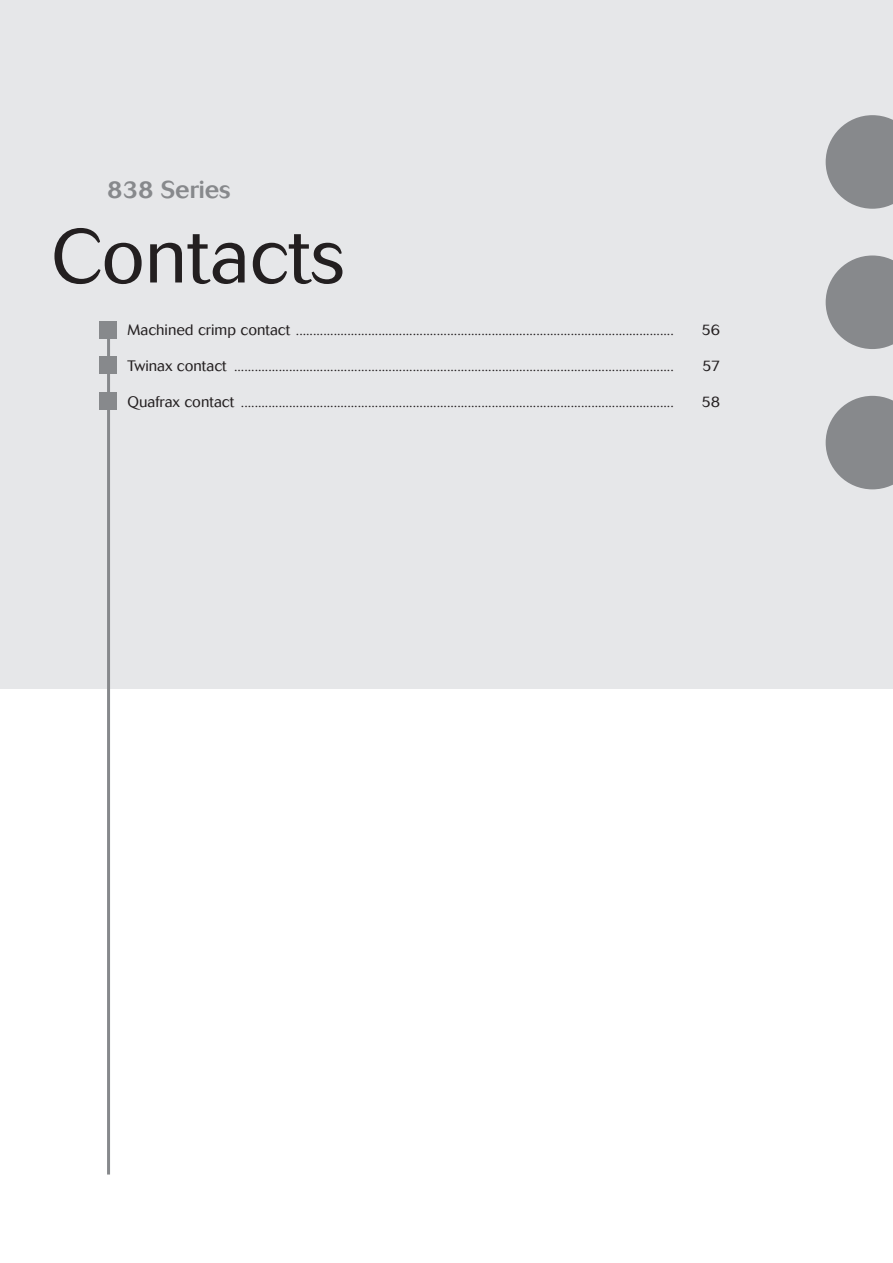
<style>
.page{position:relative;width:893px;height:1263px;background:#fff}
.page>*{position:absolute;margin:0;border:0;box-sizing:border-box;transform-origin:0 0}
.t1{font:300 75px "Cosmos";color:#231f20}
.t2{font:500 24px "Cosmos";color:#87898c}
.t3{font:300 15px "Cosmos";color:#231f20}
</style>
<div class="page">
<div style="left:0;top:0;width:893px;height:689px;background:#e6e7e9"></div>
<svg style="left:826px;top:115px;width:67px;height:94px"></svg>
<svg style="left:826px;top:255px;width:67px;height:94px"></svg>
<svg style="left:826px;top:396px;width:67px;height:93px;background:#95979a"></svg>
<hr style="left:107px;top:325px;width:3px;height:849px;background:#87898c">
<div style="left:100px;top:321px;width:17px;height:17px;background:#87898c"></div>
<div style="left:100px;top:357px;width:17px;height:17px;background:#87898c"></div>
<div style="left:100px;top:393px;width:17px;height:17px;background:#87898c"></div>
<p class="t2" style="left:107px;top:176px;width:125px">838 Series</p>
<p class="t1" style="left:51px;top:214px;width:295px">Contacts</p>
<p class="t3" style="left:128px;top:321px;width:548px">Machined crimp contact ..............................................................................................................</p>
<p class="t3" style="left:701px;top:321px;width:20px">56</p>
<p class="t3" style="left:128px;top:357px;width:548px">Twinax contact ................................................................................................................................</p>
<p class="t3" style="left:702px;top:357px;width:19px">57</p>
<p class="t3" style="left:128px;top:393px;width:548px">Quafrax contact ..............................................................................................................................</p>
<p class="t3" style="left:701px;top:393px;width:20px">58</p>
</div>
